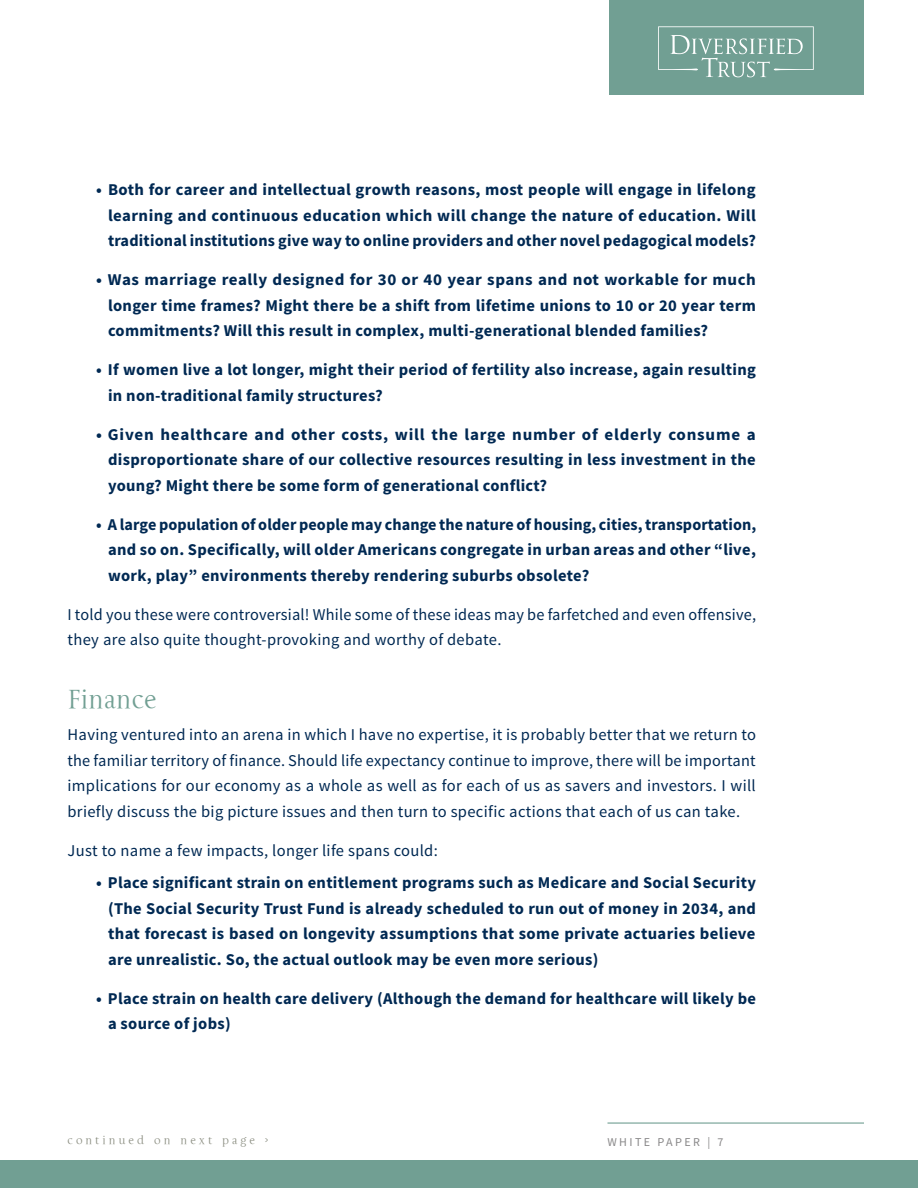
<style>
.page{position:relative;width:918px;height:1188px;background:#fff}
.page>*{position:absolute;margin:0;border:0;box-sizing:border-box;transform-origin:0 0}
.Article_Header{font:27px "La Gioconda OSTT";color:#719f93}
.Body_Page1{font:700 16.5px/25.5px "Source Sans Pro";letter-spacing:.02em;color:#002953;text-align:justify}
.Body_Page1-2{font:16.5px/25.5px "Source Sans Pro";letter-spacing:.02em;color:#002953}
.t1{font:12px "La Gioconda OSTT";letter-spacing:.25em;color:#8b8e81}
.t2{font:12px "Source Sans Pro";letter-spacing:.2em;color:#888788}
</style>
<div class="page">
<div style="left:609px;top:0;width:255px;height:94px;background:#719f93"></div>
<svg style="left:658px;top:26px;width:156px;height:51px"></svg>
<div style="left:0;top:1161px;width:918px;height:27px;background:#719f93"></div>
<hr style="left:608px;top:1122px;width:256px;height:2px;background:#719f93">
<p class="Body_Page1" style="left:108px;top:177px;width:649px;text-indent:-12px">• Both for career and intellectual growth reasons, most people will engage in lifelong learning and continuous education which will change the nature of education. Will traditional institutions give way to online providers and other novel pedagogical models?</p>
<p class="Body_Page1" style="left:108px;top:267px;width:649px;text-indent:-12px">• Was marriage really designed for 30 or 40 year spans and not workable for much longer time frames? Might there be a shift from lifetime unions to 10 or 20 year term commitments? Will this result in complex, multi-generational blended families?</p>
<p class="Body_Page1" style="left:108px;top:357px;width:650px;text-indent:-12px">• If women live a lot longer, might their period of fertility also increase, again resulting in non-traditional family structures?</p>
<p class="Body_Page1" style="left:108px;top:421px;width:649px;text-indent:-12px">• Given healthcare and other costs, will the large number of elderly consume a disproportionate share of our collective resources resulting in less investment in the young? Might there be some form of generational conflict?</p>
<p class="Body_Page1" style="left:108px;top:511px;width:650px;text-indent:-12px">• A large population of older people may change the nature of housing, cities, transportation, and so on. Specifically, will older Americans congregate in urban areas and other “live, work, play” environments thereby rendering suburbs obsolete?</p>
<p class="Body_Page1-2" style="left:68px;top:602px;width:690px">I told you these were controversial! While some of these ideas may be farfetched and even offensive, they are also quite thought-provoking and worthy of debate.</p>
<p class="Article_Header" style="left:68px;top:683px;width:91px">Finance</p>
<p class="Body_Page1-2" style="left:68px;top:723px;width:690px;text-align:justify">Having ventured into an arena in which I have no expertise, it is probably better that we return to the familiar territory of finance. Should life expectancy continue to improve, there will be important implications for our economy as a whole as well as for each of us as savers and investors. I will briefly discuss the big picture issues and then turn to specific actions that each of us can take.</p>
<p class="Body_Page1-2" style="left:68px;top:838px;width:372px">Just to name a few impacts, longer life spans could:</p>
<p class="Body_Page1" style="left:108px;top:870px;width:649px;text-indent:-12px">• Place significant strain on entitlement programs such as Medicare and Social Security (The Social Security Trust Fund is already scheduled to run out of money in 2034, and that forecast is based on longevity assumptions that some private actuaries believe are unrealistic. So, the actual outlook may be even more serious)</p>
<p class="Body_Page1" style="left:108px;top:985px;width:650px;text-indent:-12px">• Place strain on health care delivery (Although the demand for healthcare will likely be a source of jobs)</p>
<p class="t1" style="left:68px;top:1133px;width:202px">continued on next page &gt;</p>
<p class="t2" style="left:608px;top:1135px;width:117px">WHITE PAPER | 7</p>
</div>
